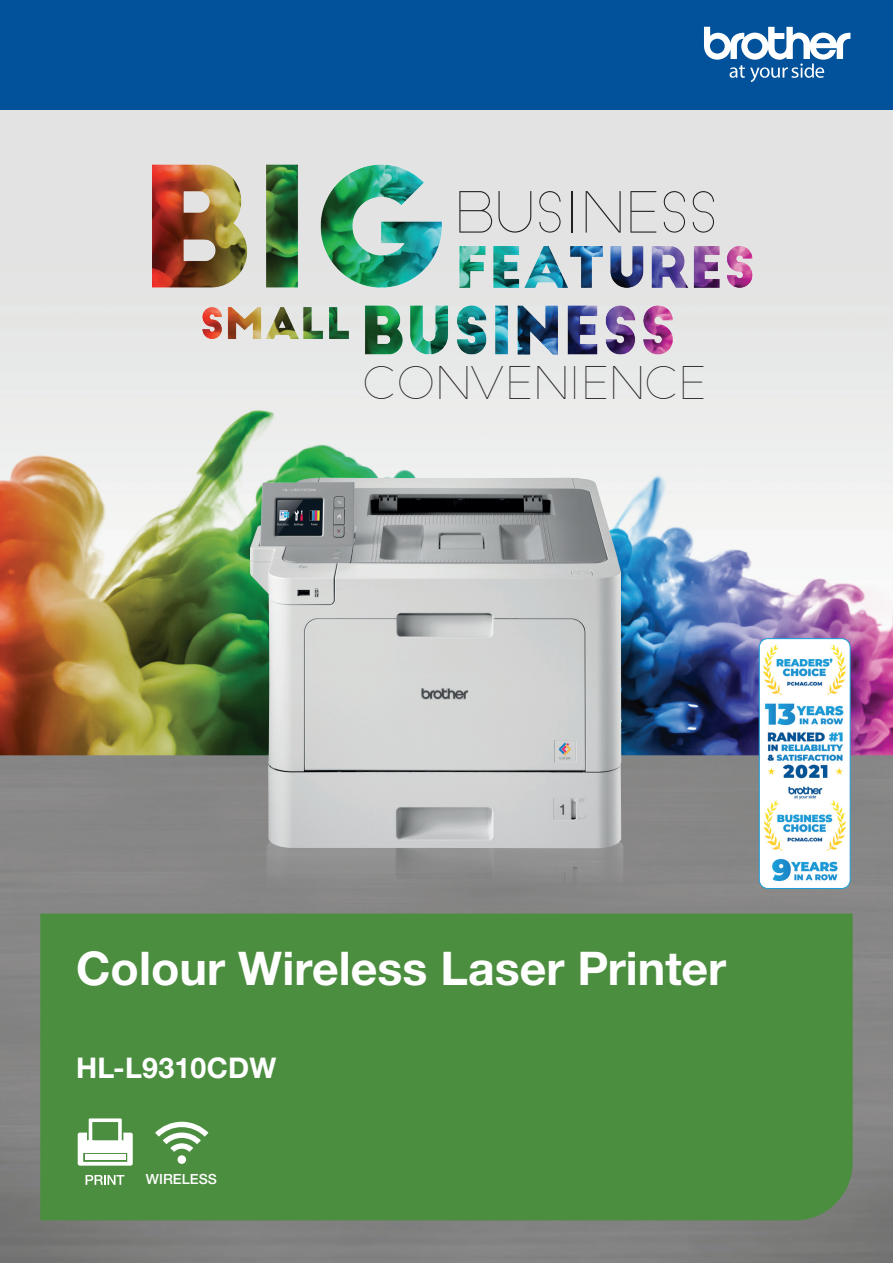
<style>
.page{position:relative;width:893px;height:1263px;background:#fff}
.page>*{position:absolute;margin:0;border:0;box-sizing:border-box;transform-origin:0 0}
.t1{font:55.35px "Slim Joe";color:#231f20}
.t2{font:700 46.5px "Helvetica Neue LTW1 G";color:#fff}
.t3{font:43.95px "Slim Joe";color:#231f20}
.t4{font:700 28.5px "Helvetica Neue LTW1 G";letter-spacing:.01em;color:#fff}
.t5{font:500 14.1px "Helvetica Neue LTW1 G";color:#fff}
</style>
<div class="page">
<img style="left:0;top:110px;width:893px;height:1153px">
<div style="left:0;top:0;width:893px;height:110px;background:#01519b"></div>
<svg style="left:704px;top:27px;width:146px;height:55px"></svg>
<img style="left:266px;top:837px;width:357px;height:69px">
<img style="left:250px;top:478px;width:371px;height:370px">
<div style="left:38px;top:911px;width:817px;height:312px;background:#4c8e40"></div>
<svg style="left:86px;top:1175px;width:38px;height:10px"></svg>
<svg style="left:78px;top:1118px;width:55px;height:47px"></svg>
<div style="left:85px;top:1155px;width:41px;height:5px;background:#fff"></div>
<svg style="left:155px;top:1122px;width:53px;height:42px"></svg>
<img style="left:152px;top:162px;width:306px;height:129px">
<img style="left:444px;top:233px;width:309px;height:64px">
<img style="left:352px;top:296px;width:333px;height:65px">
<img style="left:199px;top:303px;width:153px;height:40px">
<img style="left:761px;top:719px;width:87px;height:81px">
<img style="left:762px;top:640px;width:88px;height:91px">
<img style="left:761px;top:800px;width:87px;height:87px">
<div style="left:759px;top:638px;width:91px;height:251px;border:1px solid #1a9dd8;border-radius:9px"></div>
<p class="t1" style="left:454px;top:181px;width:266px">BUSINESS</p>
<p class="t3" style="left:362px;top:358px;width:346px">CONVENIENCE</p>
<p class="t2" style="left:76px;top:940px;width:652px">Colour Wireless Laser Printer</p>
<p class="t4" style="left:76px;top:1050px;width:202px">HL-L9310CDW</p>
<p class="t5" style="left:146px;top:1171px;width:72px">WIRELESS</p>
</div>
